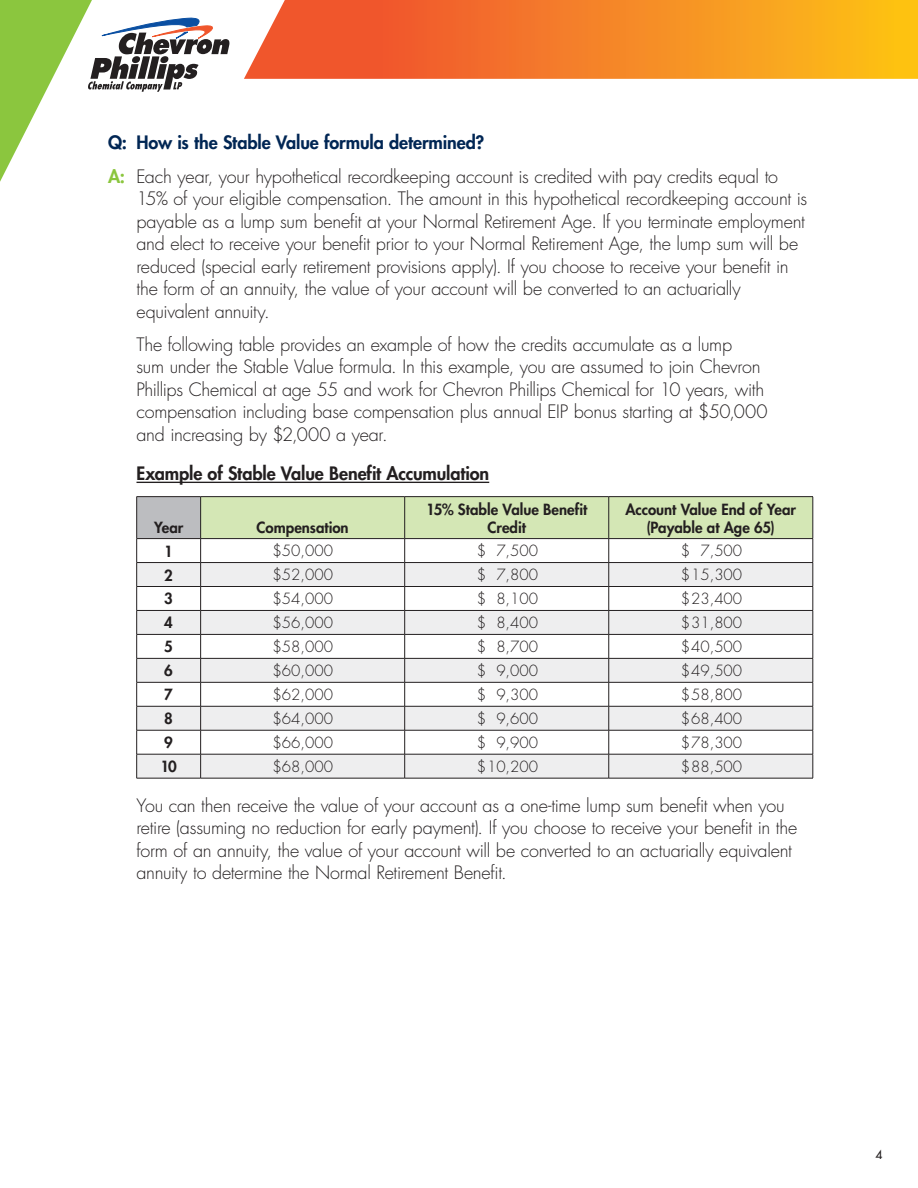
<style>
.page{position:relative;width:918px;height:1188px;background:#fff}
.page>*{position:absolute;margin:0;border:0;box-sizing:border-box;transform-origin:0 0}
.Answer{font:300 18px/22.5px "Futura";letter-spacing:-.015em;color:#231f20}
.Question{font:800 18px "Futura";letter-spacing:-.005em;color:#002654}
.Answer-2{font:800 18px "Futura";letter-spacing:-.01em;color:#231f20}
.table_body{font:300 15px "Futura";color:#231f20}
.table_hd2{font:800 15px/18px "Futura";color:#231f20;text-align:center}
.table_body-2{font:800 15px "Futura";color:#231f20}
.t1{font:12px "Futura";color:#231f20}
.s1{font-weight:800;color:#8bc63e}
</style>
<div class="page">
<svg style="left:244px;top:0;width:674px;height:79px;background:#f5872c"></svg>
<svg style="left:0;top:0;width:230px;height:182px"></svg>
<hr style="left:136px;top:482px;width:353px;height:1px;background:#231f20">
<div style="left:137px;top:497px;width:64px;height:42px;background:#bcbdc0"></div>
<svg style="left:137px;top:563px;width:63px;height:215px;fill:#eeeeef"></svg>
<hr style="left:405px;top:496px;width:204px;height:1px;background:#231f20">
<hr style="left:136px;top:562px;width:65px;height:1px;background:#231f20">
<hr style="left:136px;top:586px;width:65px;height:1px;background:#231f20">
<hr style="left:136px;top:610px;width:65px;height:1px;background:#231f20">
<hr style="left:136px;top:634px;width:65px;height:1px;background:#231f20">
<hr style="left:136px;top:658px;width:65px;height:1px;background:#231f20">
<hr style="left:136px;top:682px;width:65px;height:1px;background:#231f20">
<hr style="left:136px;top:706px;width:65px;height:1px;background:#231f20">
<hr style="left:136px;top:730px;width:65px;height:1px;background:#231f20">
<hr style="left:136px;top:754px;width:65px;height:1px;background:#231f20">
<svg style="left:136px;top:539px;width:1px;height:239px"></svg>
<svg style="left:200px;top:497px;width:614px;height:281px"></svg>
<hr style="left:136px;top:778px;width:65px;height:1px;background:#231f20">
<hr style="left:201px;top:778px;width:204px;height:1px;background:#231f20">
<hr style="left:405px;top:778px;width:204px;height:1px;background:#231f20">
<hr style="left:609px;top:778px;width:204px;height:1px;background:#231f20">
<hr style="left:201px;top:496px;width:204px;height:1px;background:#231f20">
<hr style="left:404px;top:497px;width:1px;height:41px;background:#231f20">
<hr style="left:201px;top:538px;width:204px;height:1px;background:#231f20">
<hr style="left:609px;top:496px;width:204px;height:1px;background:#231f20">
<hr style="left:609px;top:497px;width:1px;height:41px;background:#231f20">
<hr style="left:813px;top:497px;width:1px;height:41px;background:#231f20">
<hr style="left:609px;top:538px;width:204px;height:1px;background:#231f20">
<hr style="left:136px;top:496px;width:65px;height:1px;background:#231f20">
<hr style="left:136px;top:497px;width:1px;height:41px;background:#231f20">
<hr style="left:200px;top:497px;width:1px;height:41px;background:#231f20">
<hr style="left:136px;top:538px;width:65px;height:1px;background:#231f20">
<p class="Question" style="left:108px;top:131px;width:378px">Q: How is the Stable Value formula determined?</p>
<p class="Answer" style="left:136px;top:165px;width:672px;text-indent:-28px"><span class="s1">A:</span> Each year, your hypothetical recordkeeping account is credited with pay credits equal to 15% of your eligible compensation. The amount in this hypothetical recordkeeping account is payable as a lump sum benefit at your Normal Retirement Age. If you terminate employment and elect to receive your benefit prior to your Normal Retirement Age, the lump sum will be reduced (special early retirement provisions apply). If you choose to receive your benefit in the form of an annuity, the value of your account will be converted to an actuarially equivalent annuity.</p>
<p class="Answer" style="left:136px;top:333px;width:633px">The following table provides an example of how the credits accumulate as a lump<br>sum under the Stable Value formula. In this example, you are assumed to join Chevron Phillips Chemical at age 55 and work for Chevron Phillips Chemical for 10 years, with compensation including base compensation plus annual EIP bonus starting at $50,000 and increasing by $2,000 a year.</p>
<p class="Answer-2" style="left:136px;top:461px;width:354px">Example of Stable Value Benefit Accumulation</p>
<p class="table_hd2" style="left:154px;top:518px;width:31px">Year</p>
<p class="table_hd2" style="left:257px;top:518px;width:94px">Compensation</p>
<p class="table_hd2" style="left:426px;top:500px;width:163px">15% Stable Value Benefit<br>Credit</p>
<p class="table_hd2" style="left:626px;top:500px;width:172px">Account Value End of Year (Payable at Age 65)</p>
<p class="table_body-2" style="left:164px;top:541px;width:10px">1</p>
<p class="table_body" style="left:273px;top:541px;width:62px">$50,000</p>
<p class="table_body" style="left:477px;top:541px;width:63px">$ 7,500</p>
<p class="table_body" style="left:681px;top:541px;width:63px">$ 7,500</p>
<p class="table_body-2" style="left:164px;top:565px;width:10px">2</p>
<p class="table_body" style="left:273px;top:565px;width:62px">$52,000</p>
<p class="table_body" style="left:477px;top:565px;width:63px">$ 7,800</p>
<p class="table_body" style="left:681px;top:565px;width:63px">$15,300</p>
<p class="table_body-2" style="left:164px;top:589px;width:10px">3</p>
<p class="table_body" style="left:273px;top:589px;width:62px">$54,000</p>
<p class="table_body" style="left:477px;top:589px;width:63px">$ 8,100</p>
<p class="table_body" style="left:681px;top:589px;width:63px">$23,400</p>
<p class="table_body-2" style="left:164px;top:613px;width:10px">4</p>
<p class="table_body" style="left:273px;top:613px;width:62px">$56,000</p>
<p class="table_body" style="left:477px;top:613px;width:63px">$ 8,400</p>
<p class="table_body" style="left:681px;top:613px;width:63px">$31,800</p>
<p class="table_body-2" style="left:164px;top:637px;width:10px">5</p>
<p class="table_body" style="left:273px;top:637px;width:62px">$58,000</p>
<p class="table_body" style="left:477px;top:637px;width:63px">$ 8,700</p>
<p class="table_body" style="left:681px;top:637px;width:63px">$40,500</p>
<p class="table_body-2" style="left:164px;top:661px;width:10px">6</p>
<p class="table_body" style="left:273px;top:661px;width:62px">$60,000</p>
<p class="table_body" style="left:477px;top:661px;width:63px">$ 9,000</p>
<p class="table_body" style="left:681px;top:661px;width:63px">$49,500</p>
<p class="table_body-2" style="left:164px;top:685px;width:10px">7</p>
<p class="table_body" style="left:273px;top:685px;width:62px">$62,000</p>
<p class="table_body" style="left:477px;top:685px;width:63px">$ 9,300</p>
<p class="table_body" style="left:681px;top:685px;width:63px">$58,800</p>
<p class="table_body-2" style="left:164px;top:709px;width:10px">8</p>
<p class="table_body" style="left:273px;top:709px;width:62px">$64,000</p>
<p class="table_body" style="left:477px;top:709px;width:63px">$ 9,600</p>
<p class="table_body" style="left:681px;top:709px;width:63px">$68,400</p>
<p class="table_body-2" style="left:164px;top:733px;width:10px">9</p>
<p class="table_body" style="left:273px;top:733px;width:62px">$66,000</p>
<p class="table_body" style="left:477px;top:733px;width:63px">$ 9,900</p>
<p class="table_body" style="left:681px;top:733px;width:63px">$78,300</p>
<p class="table_body-2" style="left:160px;top:757px;width:18px">10</p>
<p class="table_body" style="left:273px;top:757px;width:62px">$68,000</p>
<p class="table_body" style="left:477px;top:757px;width:63px">$10,200</p>
<p class="table_body" style="left:681px;top:757px;width:63px">$88,500</p>
<p class="Answer" style="left:136px;top:794px;width:662px">You can then receive the value of your account as a one-time lump sum benefit when you retire (assuming no reduction for early payment). If you choose to receive your benefit in the form of an annuity, the value of your account will be converted to an actuarially equivalent annuity to determine the Normal Retirement Benefit.</p>
<p class="t1" style="left:875px;top:1146px;width:8px">4</p>
</div>
